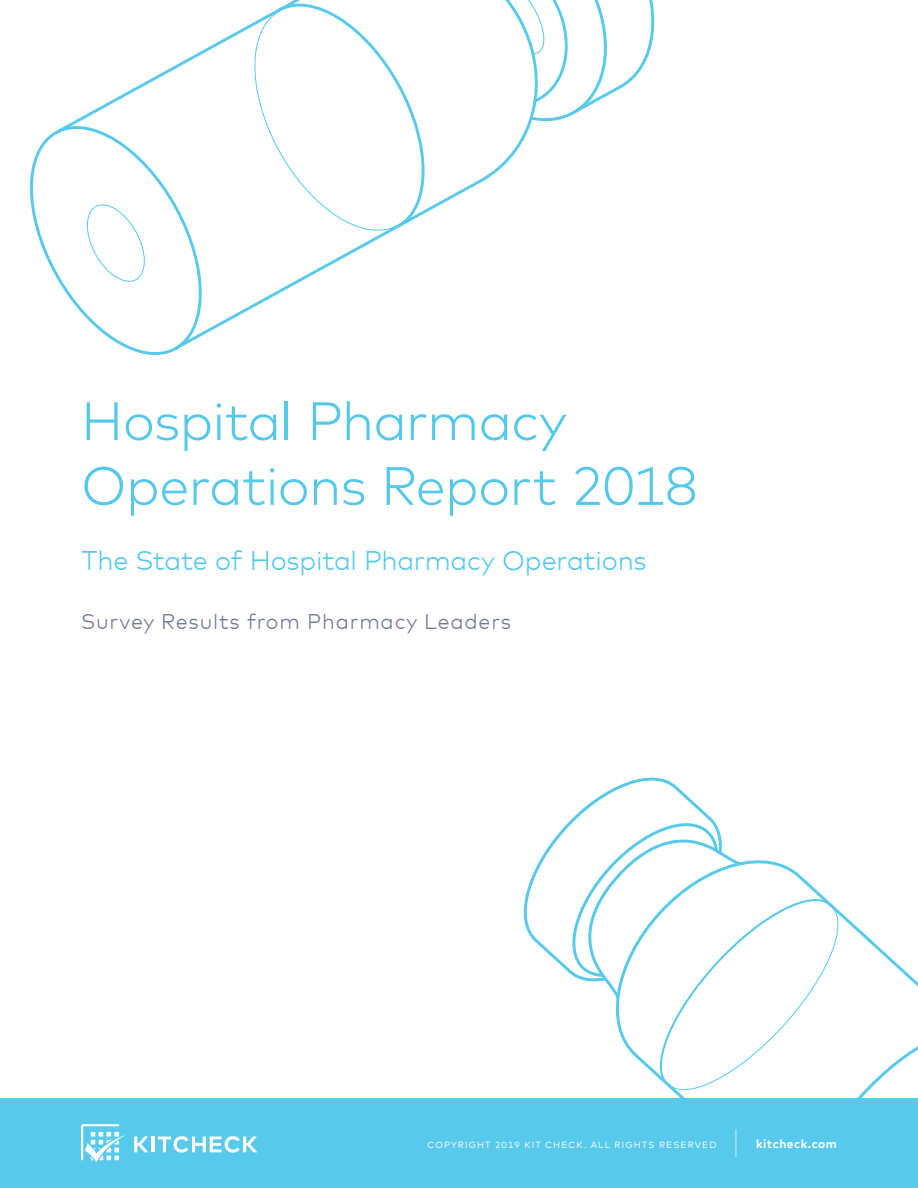
<style>
.page{position:relative;width:918px;height:1188px;background:#fff}
.page>*{position:absolute;margin:0;border:0;box-sizing:border-box;transform-origin:0 0}
.t1{font:300 54px/64.8px "Mark Offc Pro";letter-spacing:-.015em;color:#53c8eb}
.t2{font:300 27px "Mark Offc Pro";letter-spacing:-.01em;color:#53c8eb}
.t3{font:300 21.15px "Mark Offc Pro";letter-spacing:.04em;color:#6e758f}
.t4{font:700 12px "Mark Offc Pro";letter-spacing:.04em;color:#fff}
.t5{font:9px "Mark Offc Pro";letter-spacing:.12em;color:#fff}
</style>
<div class="page">
<div style="left:0;top:1098px;width:918px;height:90px;background:#57c9eb"></div>
<svg style="left:81px;top:1124px;width:45px;height:38px"></svg>
<svg style="left:134px;top:1137px;width:14px;height:15px"></svg>
<hr style="left:151px;top:1137px;width:3px;height:15px;background:#fff">
<svg style="left:158px;top:1136px;width:99px;height:17px"></svg>
<svg style="left:736px;top:1129px;width:1px;height:28px"></svg>
<svg style="left:523px;top:777px;width:197px;height:203px"></svg>
<svg style="left:581px;top:832px;width:337px;height:266px"></svg>
<svg style="left:30px;top:133px;width:138px;height:222px"></svg>
<svg style="left:53px;top:26px;width:318px;height:327px"></svg>
<svg style="left:246px;top:0;width:409px;height:243px"></svg>
<h1 class="t1" style="left:81px;top:384px;width:618px">Hospital Pharmacy<br>Operations Report 2018</h1>
<h2 class="t2" style="left:81px;top:540px;width:567px">The State of Hospital Pharmacy Operations</h2>
<h3 class="t3" style="left:81px;top:605px;width:432px">Survey Results from Pharmacy Leaders</h3>
<p class="t5" style="left:427px;top:1138px;width:291px">COPYRIGHT 2019 KIT CHECK. ALL RIGHTS RESERVED</p>
<h3 class="t4" style="left:756px;top:1135px;width:82px">kitcheck.com</h3>
</div>
